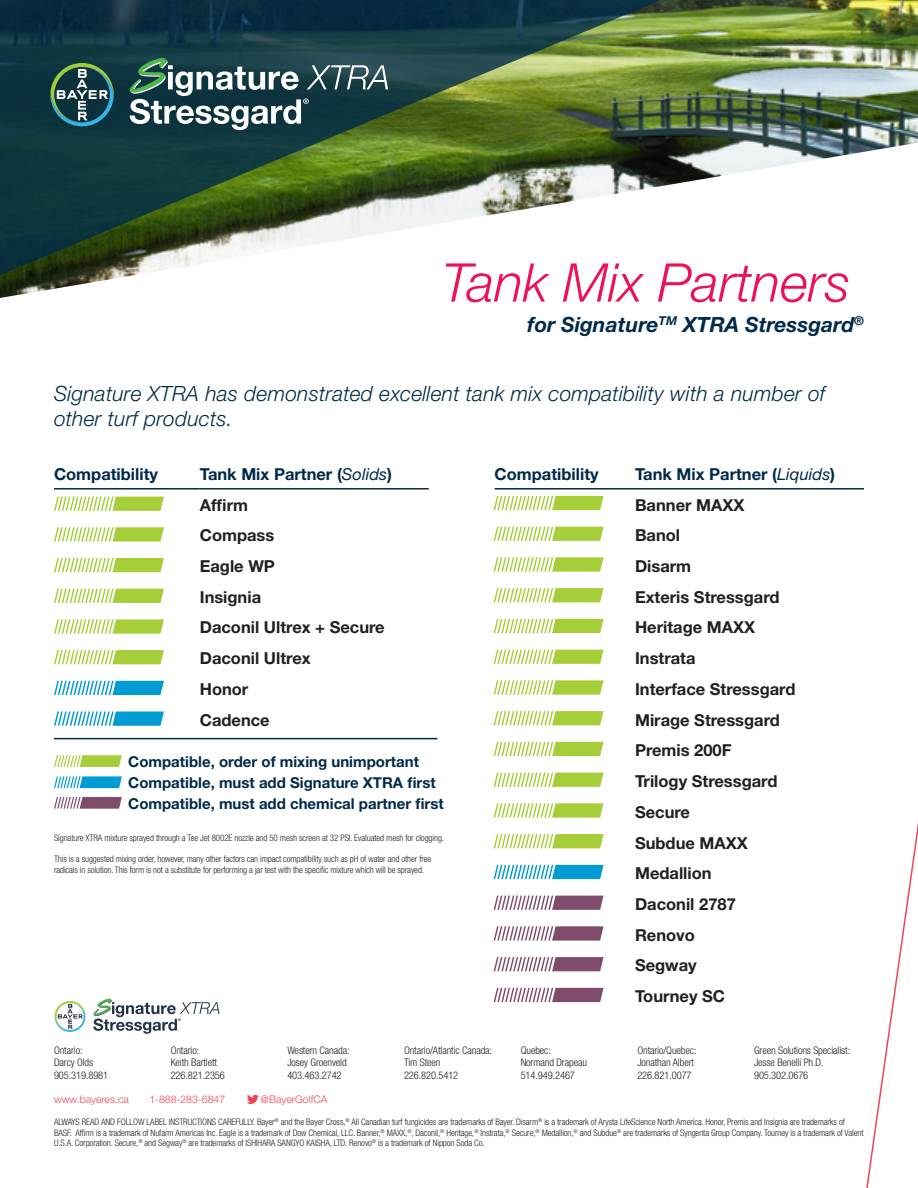
<style>
.page{position:relative;width:918px;height:1188px;background:#fff}
.page>*{position:absolute;margin:0;border:0;box-sizing:border-box;transform-origin:0 0}
.t1{font:italic 300 53.4px "Helvetica Neue";color:#ed1255}
.t2{font:italic 300 21px/25.2px "Helvetica Neue";letter-spacing:.01em;color:#002a49}
.t3{font:italic 700 21px "Helvetica Neue";color:#002a49}
.chart{font:700 16.5px "Helvetica Neue";color:#231f20}
.chart_title{font:700 16.5px "Helvetica Neue";color:#002a49}
.t4{font:700 15px "Helvetica Neue";color:#002a49}
.t5{font:300 condensed 10.5px/12.6px "Helvetica Neue";letter-spacing:-.01em;color:#231f20}
.t6{font:300 10.5px "Helvetica Neue";color:#ef4655}
.t7{font:300 condensed 9px/10.8px "Helvetica Neue";letter-spacing:-.01em;color:#231f20}
.s1{font-weight:400;font-style:italic}
</style>
<div class="page">
<hr style="left:495px;top:488px;width:140px;height:2px;background:#002a49">
<hr style="left:635px;top:488px;width:229px;height:2px;background:#002a49">
<img style="left:0;top:0;width:918px;height:298px">
<img style="left:0;top:0;width:693px;height:281px">
<svg style="left:130px;top:58px;width:258px;height:72px"></svg>
<svg style="left:50px;top:63px;width:64px;height:63px;background:#376161"></svg>
<svg style="left:246px;top:1095px;width:13px;height:9px"></svg>
<svg style="left:93px;top:999px;width:126px;height:35px"></svg>
<svg style="left:55px;top:1001px;width:31px;height:31px"></svg>
<hr style="left:54px;top:488px;width:146px;height:2px;background:#002a49">
<hr style="left:200px;top:488px;width:229px;height:2px;background:#002a49">
<svg style="left:54px;top:497px;width:110px;height:14px"></svg>
<svg style="left:54px;top:589px;width:110px;height:14px"></svg>
<svg style="left:54px;top:681px;width:110px;height:14px"></svg>
<svg style="left:54px;top:527px;width:110px;height:15px"></svg>
<svg style="left:54px;top:619px;width:110px;height:15px"></svg>
<svg style="left:54px;top:712px;width:110px;height:14px"></svg>
<svg style="left:54px;top:558px;width:110px;height:14px"></svg>
<svg style="left:54px;top:650px;width:110px;height:14px"></svg>
<svg style="left:494px;top:650px;width:110px;height:14px"></svg>
<svg style="left:494px;top:496px;width:110px;height:14px"></svg>
<svg style="left:494px;top:742px;width:110px;height:14px"></svg>
<svg style="left:494px;top:773px;width:110px;height:14px"></svg>
<svg style="left:494px;top:803px;width:110px;height:15px"></svg>
<svg style="left:494px;top:834px;width:110px;height:14px"></svg>
<svg style="left:494px;top:588px;width:110px;height:14px"></svg>
<svg style="left:494px;top:957px;width:110px;height:14px"></svg>
<svg style="left:494px;top:988px;width:110px;height:14px"></svg>
<svg style="left:494px;top:680px;width:110px;height:15px"></svg>
<svg style="left:494px;top:527px;width:110px;height:14px"></svg>
<svg style="left:494px;top:865px;width:110px;height:14px"></svg>
<svg style="left:494px;top:619px;width:110px;height:14px"></svg>
<svg style="left:494px;top:711px;width:110px;height:14px"></svg>
<svg style="left:494px;top:557px;width:110px;height:15px"></svg>
<svg style="left:494px;top:926px;width:110px;height:15px"></svg>
<svg style="left:494px;top:896px;width:110px;height:14px"></svg>
<hr style="left:54px;top:738px;width:383px;height:1px;background:#002a49">
<svg style="left:54px;top:755px;width:68px;height:12px"></svg>
<svg style="left:54px;top:776px;width:68px;height:12px"></svg>
<svg style="left:54px;top:797px;width:68px;height:12px"></svg>
<svg style="left:866px;top:823px;width:52px;height:365px"></svg>
<p class="t1" style="left:442px;top:251px;width:410px">Tank Mix Partners</p>
<p class="t3" style="left:527px;top:311px;width:338px">for Signature<sup>TM</sup> XTRA Stressgard<sup>®</sup></p>
<p class="t2" style="left:54px;top:381px;width:773px">Signature XTRA has demonstrated excellent tank mix compatibility with a number of other turf products.</p>
<p class="chart_title" style="left:54px;top:464px;width:106px">Compatibility</p>
<p class="chart_title" style="left:200px;top:464px;width:194px">Tank Mix Partner (<span class="s1">Solids</span>)</p>
<p class="chart" style="left:200px;top:495px;width:50px">Affirm</p>
<p class="chart" style="left:200px;top:525px;width:76px">Compass</p>
<p class="chart" style="left:200px;top:556px;width:77px">Eagle WP</p>
<p class="chart" style="left:200px;top:587px;width:63px">Insignia</p>
<p class="chart" style="left:200px;top:617px;width:186px">Daconil Ultrex + Secure</p>
<p class="chart" style="left:200px;top:648px;width:112px">Daconil Ultrex</p>
<p class="chart" style="left:200px;top:679px;width:50px">Honor</p>
<p class="chart" style="left:200px;top:710px;width:71px">Cadence</p>
<p class="t4" style="left:128px;top:752px;width:292px">Compatible, order of mixing unimportant</p>
<p class="t4" style="left:128px;top:773px;width:309px">Compatible, must add Signature XTRA first</p>
<p class="t4" style="left:128px;top:794px;width:317px">Compatible, must add chemical partner first</p>
<p class="t7" style="left:54px;top:832px;width:392px">Signature XTRA mixture sprayed through a Tee Jet 8002E nozzle and 50 mesh screen at 32 PSI. Evaluated mesh for clogging.</p>
<p class="t7" style="left:54px;top:854px;width:379px">This is a suggested mixing order, however, many other factors can impact compatibility such as pH of water and other free radicals in solution. This form is not a substitute for performing a jar test with the specific mixture which will be sprayed.</p>
<p class="chart_title" style="left:495px;top:464px;width:106px">Compatibility</p>
<p class="chart_title" style="left:635px;top:464px;width:202px">Tank Mix Partner (<span class="s1">Liquids</span>)</p>
<p class="chart" style="left:635px;top:495px;width:111px">Banner MAXX</p>
<p class="chart" style="left:635px;top:525px;width:47px">Banol</p>
<p class="chart" style="left:635px;top:556px;width:58px">Disarm</p>
<p class="chart" style="left:635px;top:587px;width:146px">Exteris Stressgard</p>
<p class="chart" style="left:635px;top:617px;width:122px">Heritage MAXX</p>
<p class="chart" style="left:635px;top:648px;width:62px">Instrata</p>
<p class="chart" style="left:635px;top:679px;width:162px">Interface Stressgard</p>
<p class="chart" style="left:635px;top:710px;width:146px">Mirage Stressgard</p>
<p class="chart" style="left:635px;top:740px;width:98px">Premis 200F</p>
<p class="chart" style="left:635px;top:771px;width:144px">Trilogy Stressgard</p>
<p class="chart" style="left:635px;top:802px;width:57px">Secure</p>
<p class="chart" style="left:635px;top:832px;width:114px">Subdue MAXX</p>
<p class="chart" style="left:635px;top:863px;width:78px">Medallion</p>
<p class="chart" style="left:635px;top:894px;width:102px">Daconil 2787</p>
<p class="chart" style="left:635px;top:925px;width:61px">Renovo</p>
<p class="chart" style="left:635px;top:955px;width:63px">Segway</p>
<p class="chart" style="left:635px;top:986px;width:92px">Tourney SC</p>
<p class="t5" style="left:54px;top:1044px;width:41px">Ontario:<br>Darcy Olds</p>
<p class="t5" style="left:54px;top:1069px;width:56px">905.319.8981</p>
<p class="t5" style="left:171px;top:1044px;width:30px">Ontario:</p>
<p class="t5" style="left:171px;top:1056px;width:48px">Keith Bartlett</p>
<p class="t5" style="left:171px;top:1069px;width:56px">226.821.2356</p>
<p class="t5" style="left:287px;top:1044px;width:64px">Western Canada:</p>
<p class="t5" style="left:287px;top:1056px;width:61px">Josey Groenveld</p>
<p class="t5" style="left:287px;top:1069px;width:56px">403.463.2742</p>
<p class="t5" style="left:404px;top:1044px;width:90px">Ontario/Atlantic Canada:</p>
<p class="t5" style="left:404px;top:1056px;width:38px">Tim Steen</p>
<p class="t5" style="left:404px;top:1069px;width:56px">226.820.5412</p>
<p class="t5" style="left:521px;top:1044px;width:32px">Quebec:</p>
<p class="t5" style="left:521px;top:1056px;width:68px">Normand Drapeau</p>
<p class="t5" style="left:521px;top:1069px;width:56px">514.949.2467</p>
<p class="t5" style="left:637px;top:1044px;width:61px">Ontario/Quebec:</p>
<p class="t5" style="left:637px;top:1056px;width:58px">Jonathan Albert</p>
<p class="t5" style="left:637px;top:1069px;width:56px">226.821.0077</p>
<p class="t5" style="left:754px;top:1044px;width:98px">Green Solutions Specialist:</p>
<p class="t5" style="left:754px;top:1056px;width:71px">Jesse Benelli Ph.D.</p>
<p class="t5" style="left:754px;top:1069px;width:56px">905.302.0676</p>
<p class="t6" style="left:54px;top:1093px;width:76px">www.bayeres.ca</p>
<p class="t6" style="left:149px;top:1093px;width:77px">1-888-283-6847</p>
<p class="t6" style="left:261px;top:1093px;width:68px">@BayerGolfCA</p>
<p class="t7" style="left:54px;top:1116px;width:811px">ALWAYS READ AND FOLLOW LABEL INSTRUCTIONS CAREFULLY. Bayer<sup>®</sup> and the Bayer Cross,<sup>®</sup> All Canadian turf fungicides are trademarks of Bayer. Disarm<sup>®</sup> is a trademark of Arysta LifeScience North America. Honor, Premis and Insignia are trademarks of<br>BASF. Affirm is a trademark of Nufarm Americas Inc. Eagle is a trademark of Dow Chemical, LLC. Banner,<sup>®</sup> MAXX,<sup>®</sup>, Daconil,<sup>®</sup> Heritage,<sup>®</sup> Instrata,<sup>®</sup> Secure,<sup>®</sup> Medallion,<sup>®</sup> and Subdue<sup>®</sup> are trademarks of Syngenta Group Company. Tourney is a trademark of Valent<br>U.S.A. Corporation. Secure,<sup>®</sup> and Segway<sup>®</sup> are trademarks of ISHIHARA SANGYO KAISHA, LTD. Renovo<sup>®</sup> is a trademark of Nippon Soda Co.</p>
</div>
